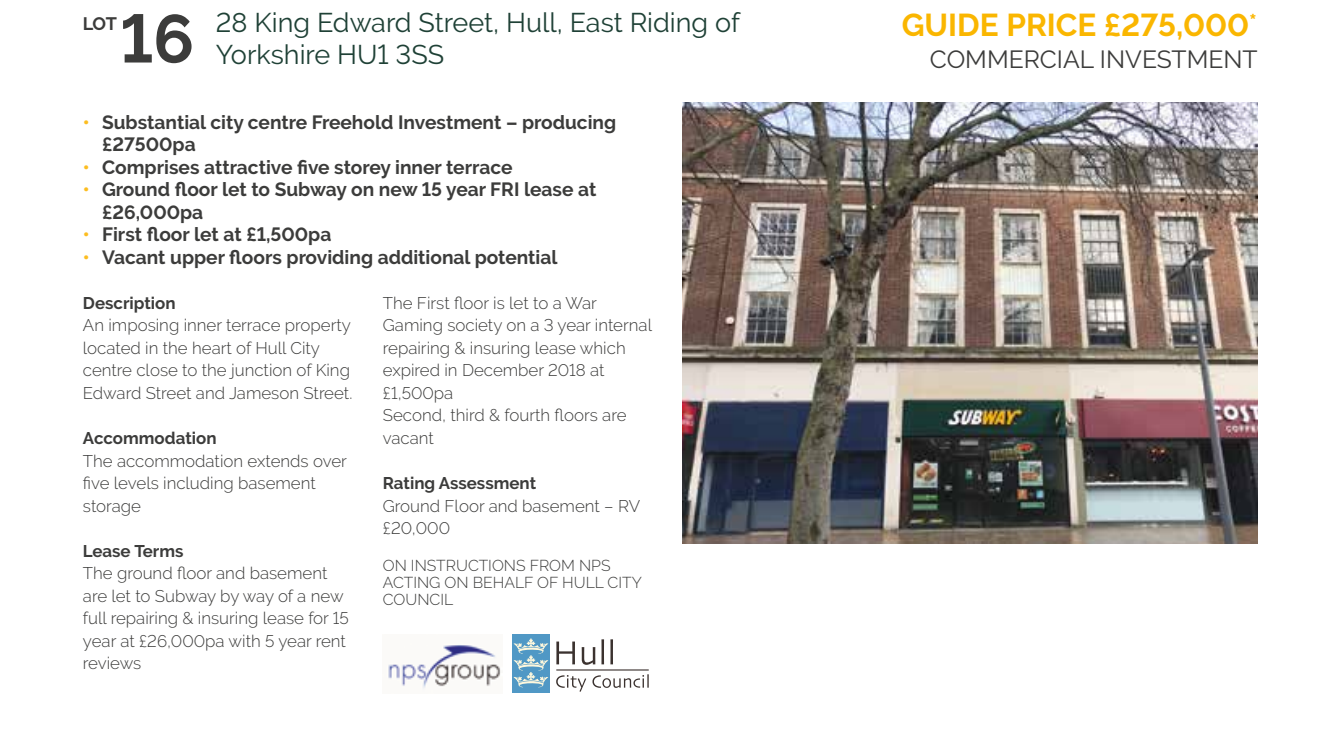
<style>
.page{position:relative;width:1340px;height:743px;background:#fff}
.page>*{position:absolute;margin:0;border:0;box-sizing:border-box;transform-origin:0 0}
.t1{font:700 67.5px "Raleway";color:#3c3c3b}
.t2{font:700 31.5px "Raleway";color:#fab600}
.t3{font:27px/31.5px "Raleway";color:#1f4136}
.t4{font:24.75px "Raleway";color:#3c3c3b}
.t5{font:700 19.12px/22.5px "Raleway";color:#3c3c3b}
.t6{font:700 18px "Raleway";color:#3c3c3b}
.t7{font:300 16.88px/22.5px "Raleway";color:#3c3c3b}
.t8{font:700 16.88px "Raleway";color:#3c3c3b}
.t9{font:300 15.75px/16.9px "Raleway";color:#3c3c3b}
.s1{color:#fcbd20}
</style>
<div class="page">
<img style="left:388px;top:645px;width:113px;height:44px">
<svg style="left:556px;top:641px;width:19px;height:23px"></svg>
<svg style="left:581px;top:647px;width:14px;height:17px"></svg>
<svg style="left:601px;top:639px;width:3px;height:25px"></svg>
<svg style="left:610px;top:639px;width:3px;height:25px"></svg>
<hr style="left:556px;top:669px;width:92px;height:1px;background:#3b322f">
<div style="left:512px;top:634px;width:37px;height:58px;background:#5098c5"></div>
<svg style="left:513px;top:638px;width:35px;height:49px"></svg>
<hr style="left:523px;top:667px;width:15px;height:4px;background:#5098c5">
<svg style="left:556px;top:675px;width:30px;height:16px"></svg>
<svg style="left:592px;top:674px;width:56px;height:13px"></svg>
<img style="left:682px;top:102px;width:574px;height:440px">
<h1 class="t1" style="left:120px;top:0;width:76px">16</h1>
<h3 class="t3" style="left:216px;top:7px;width:525px">28 King Edward Street, Hull, East Riding of<br>Yorkshire HU1 3SS</h3>
<h2 class="t2" style="left:901px;top:7px;width:357px">GUIDE PRICE £275,000<sup>*</sup></h2>
<p class="t6" style="left:83px;top:13px;width:35px">LOT</p>
<h3 class="t4" style="left:929px;top:45px;width:329px">COMMERCIAL INVESTMENT</h3>
<p class="t5" style="left:102px;top:111px;width:516px;text-indent:-19px"><span class="s1">•</span> Substantial city centre Freehold Investment – producing £27500pa</p>
<p class="t5" style="left:83px;top:156px;width:431px"><span class="s1">•</span> Comprises attractive five storey inner terrace</p>
<p class="t5" style="left:102px;top:178px;width:496px;text-indent:-19px"><span class="s1">•</span> Ground floor let to Subway on new 15 year FRI lease at £26,000pa</p>
<p class="t5" style="left:83px;top:223px;width:250px"><span class="s1">•</span> First floor let at £1,500pa</p>
<p class="t5" style="left:83px;top:246px;width:476px"><span class="s1">•</span> Vacant upper floors providing additional potential</p>
<p class="t8" style="left:83px;top:293px;width:94px">Description</p>
<p class="t7" style="left:83px;top:314px;width:271px">An imposing inner terrace property located in the heart of Hull City centre close to the junction of King Edward Street and Jameson Street.</p>
<p class="t8" style="left:83px;top:428px;width:135px">Accommodation</p>
<p class="t7" style="left:83px;top:449px;width:265px">The accommodation extends over five levels including basement storage</p>
<p class="t8" style="left:83px;top:540px;width:102px">Lease Terms</p>
<p class="t7" style="left:83px;top:561px;width:267px">The ground floor and basement are let to Subway by way of a new full repairing &amp; insuring lease for 15 year at £26,000pa with 5 year rent reviews</p>
<p class="t7" style="left:383px;top:291px;width:271px">The First floor is let to a War<br>Gaming society on a 3 year internal repairing &amp; insuring lease which expired in December 2018 at £1,500pa<br>Second, third &amp; fourth floors are vacant</p>
<p class="t8" style="left:383px;top:473px;width:155px">Rating Assessment</p>
<p class="t7" style="left:383px;top:494px;width:259px">Ground Floor and basement – RV £20,000</p>
<p class="t9" style="left:383px;top:557px;width:260px">ON INSTRUCTIONS FROM NPS<br>ACTING ON BEHALF OF HULL CITY<br>COUNCIL</p>
</div>
